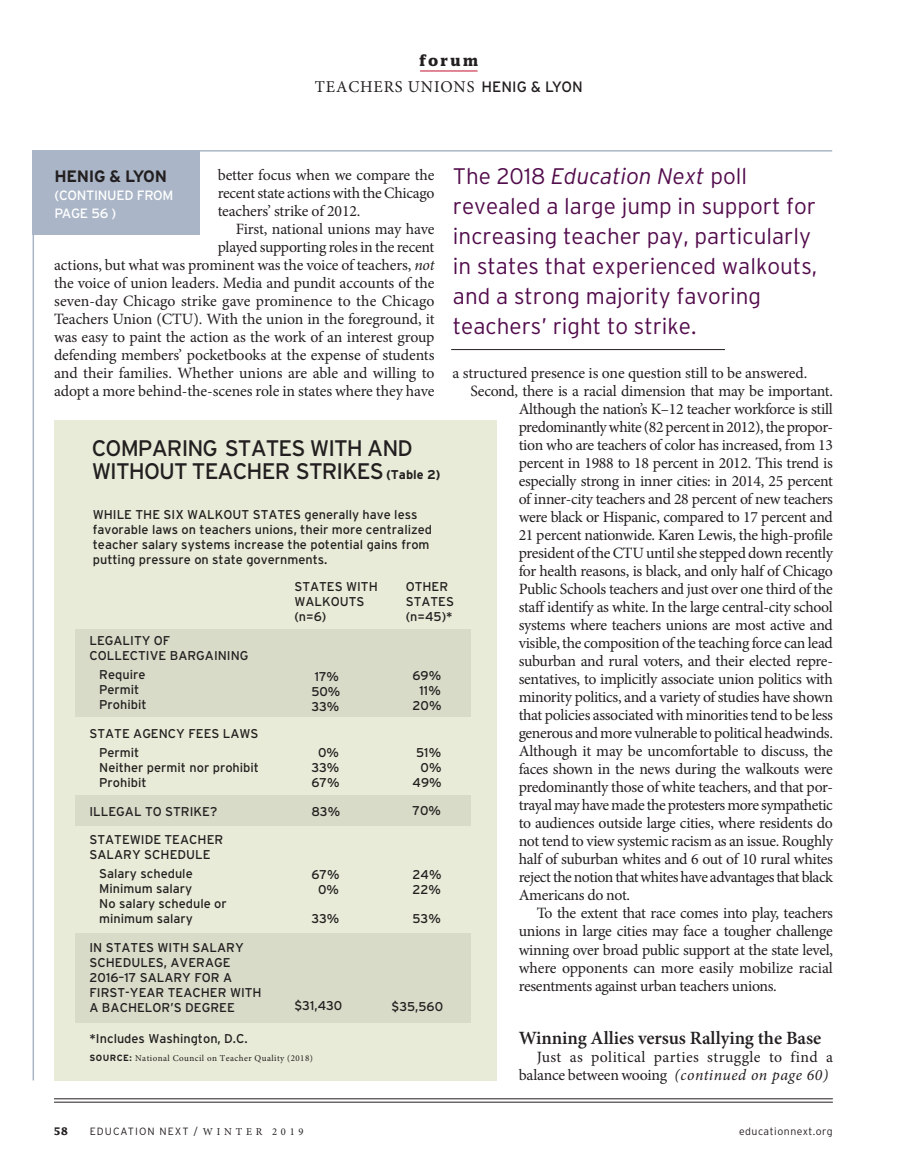
<style>
.page{position:relative;width:905px;height:1175px;background:#fff}
.page>*{position:absolute;margin:0;border:0;box-sizing:border-box;transform-origin:0 0}
.t1{font:300 22.5px/30px "Interstate";color:#530d4d}
.t2{font:22.5px/22.5px "Interstate";letter-spacing:-.04em;color:#231f20}
.t3{font:600 18.75px "Minion Pro";letter-spacing:-.005em;color:#231f20}
.t4{font:16.5px "Minion Pro";letter-spacing:.05em;color:#231f20}
.t5{font:700 16.5px "Interstate";letter-spacing:-.02em;color:#231f20}
.t6{font:15.75px/18px "Minion Pro";letter-spacing:-.02em;color:#231f20;text-align:justify}
.t7{font:15.75px/18px "Minion Pro";letter-spacing:.02em;color:#231f20}
.t8{font:italic 15.75px "Minion Pro";letter-spacing:.03em;color:#231f20}
.t9{font:700 15px "Lucida";letter-spacing:.12em;color:#231f20}
.t10{font:13.5px/18px "Interstate";letter-spacing:-.02em;color:#fff}
.t11{font:12.75px/15px "Interstate";color:#231f20}
.t12{font:300 10.5px "Interstate";letter-spacing:.1em;color:#231f20}
.t13{font:300 10.5px "Interstate";letter-spacing:.05em;color:#231f20}
.t14{font:700 10.5px "Lucida";color:#231f20}
.t15{font:9px "Minion Pro";letter-spacing:.05em;color:#231f20}
.s1{font-family:"Interstate";font-size:15px}
.s2{font-style:italic}
.s3{font-weight:700;font-size:12.75px}
.s4{font-family:"Interstate";font-weight:700}
.s5{font-family:"Minion Pro";font-weight:400}
</style>
<div class="page">
<hr style="left:420px;top:71px;width:57px;height:1px;background:#c3102e">
<hr style="left:54px;top:1101px;width:778px;height:1px;background:#231f20">
<hr style="left:54px;top:1098px;width:778px;height:1px;background:#231f20">
<hr style="left:33px;top:150px;width:799px;height:2px;background:#aab6c7">
<hr style="left:33px;top:150px;width:1px;height:930px;background:#aab6c7">
<div style="left:33px;top:150px;width:167px;height:85px;background:#aab6c7"></div>
<div style="left:54px;top:419px;width:442px;height:661px;background:#e8ebd7"></div>
<div style="left:76px;top:629px;width:395px;height:87px;background:#d8dbc8"></div>
<div style="left:76px;top:933px;width:395px;height:89px;background:#d8dbc8"></div>
<div style="left:76px;top:795px;width:395px;height:31px;background:#d8dbc8"></div>
<hr style="left:451px;top:349px;width:274px;height:1px;background:#231f20">
<p class="t9" style="left:419px;top:52px;width:61px">forum</p>
<p class="t4" style="left:315px;top:75px;width:269px">TEACHERS UNIONS <span class="s1">HENIG &amp; LYON</span></p>
<h1 class="t1" style="left:453px;top:161px;width:366px">The 2018 <span class="s2">Education Next</span> poll revealed a large jump in support for increasing teacher pay, particularly in states that experienced walkouts, and a strong majority favoring teachers’ right to strike.</h1>
<p class="t6" style="left:218px;top:166px;width:218px">better focus when we compare the recent state actions with the Chicago teachers’ strike of 2012.</p>
<p class="t6" style="left:54px;top:220px;width:382px;text-align:right">First, national unions may have<br>played supporting roles in the recent<br>actions, but what was prominent was the voice of teachers, <span class="s2">not </span>the voice of union leaders. Media and pundit accounts of the seven-day Chicago strike gave prominence to the Chicago Teachers Union (CTU). With the union in the foreground, it was easy to paint the action as the work of an interest group defending members’ pocketbooks at the expense of students and their families. Whether unions are able and willing to adopt a more behind-the-scenes role in states where they have</p>
<p class="t5" style="left:54px;top:167px;width:114px">HENIG &amp; LYON</p>
<p class="t10" style="left:54px;top:186px;width:121px">(CONTINUED FROM<br>PAGE 56 )</p>
<p class="t6" style="left:452px;top:364px;width:356px">a structured presence is one question still to be answered.</p>
<p class="t6" style="left:470px;top:382px;width:364px">Second, there is a racial dimension that may be important.</p>
<p class="t6" style="left:518px;top:400px;width:316px">Although the nation’s K–12 teacher workforce is still</p>
<p class="t6" style="left:518px;top:418px;width:316px">predominantly white (82 percent in 2012), the propor-</p>
<p class="t6" style="left:518px;top:436px;width:316px">tion who are teachers of color has increased, from 13</p>
<p class="t6" style="left:518px;top:454px;width:316px">percent in 1988 to 18 percent in 2012. This trend is</p>
<p class="t6" style="left:518px;top:472px;width:316px">especially strong in inner cities: in 2014, 25 percent</p>
<p class="t6" style="left:518px;top:490px;width:316px">of inner-city teachers and 28 percent of new teachers</p>
<p class="t6" style="left:518px;top:508px;width:316px">were black or Hispanic, compared to 17 percent and</p>
<p class="t6" style="left:518px;top:526px;width:316px">21 percent nationwide. Karen Lewis, the high-profile</p>
<p class="t6" style="left:518px;top:544px;width:316px">president of the CTU until she stepped down recently</p>
<p class="t6" style="left:518px;top:562px;width:316px">for health reasons, is black, and only half of Chicago</p>
<p class="t6" style="left:518px;top:580px;width:316px">Public Schools teachers and just over one third of the</p>
<p class="t6" style="left:518px;top:598px;width:316px">staff identify as white. In the large central-city school</p>
<p class="t6" style="left:518px;top:616px;width:316px">systems where teachers unions are most active and</p>
<p class="t6" style="left:518px;top:634px;width:316px">visible, the composition of the teaching force can lead</p>
<p class="t6" style="left:518px;top:652px;width:316px">suburban and rural voters, and their elected repre-</p>
<p class="t6" style="left:518px;top:670px;width:316px">sentatives, to implicitly associate union politics with</p>
<p class="t6" style="left:518px;top:688px;width:316px">minority politics, and a variety of studies have shown</p>
<p class="t6" style="left:518px;top:706px;width:316px">that policies associated with minorities tend to be less</p>
<p class="t6" style="left:518px;top:724px;width:316px">generous and more vulnerable to political headwinds.</p>
<p class="t6" style="left:518px;top:742px;width:316px">Although it may be uncomfortable to discuss, the</p>
<p class="t6" style="left:518px;top:760px;width:316px">faces shown in the news during the walkouts were</p>
<p class="t6" style="left:518px;top:778px;width:316px">predominantly those of white teachers, and that por-</p>
<p class="t6" style="left:518px;top:796px;width:316px">trayal may have made the protesters more sympathetic</p>
<p class="t6" style="left:518px;top:814px;width:316px">to audiences outside large cities, where residents do</p>
<p class="t6" style="left:518px;top:832px;width:316px">not tend to view systemic racism as an issue. Roughly</p>
<p class="t6" style="left:518px;top:850px;width:316px">half of suburban whites and 6 out of 10 rural whites</p>
<p class="t6" style="left:518px;top:868px;width:316px">reject the notion that whites have advantages that black</p>
<p class="t6" style="left:518px;top:886px;width:113px">Americans do not.</p>
<p class="t6" style="left:536px;top:904px;width:298px">To the extent that race comes into play, teachers</p>
<p class="t6" style="left:518px;top:922px;width:315px">unions in large cities may face a tougher challenge</p>
<p class="t6" style="left:518px;top:940px;width:316px">winning over broad public support at the state level,</p>
<p class="t6" style="left:518px;top:958px;width:316px">where opponents can more easily mobilize racial</p>
<p class="t6" style="left:518px;top:976px;width:259px">resentments against urban teachers unions.</p>
<p class="t3" style="left:518px;top:1027px;width:304px">Winning Allies versus Rallying the Base</p>
<p class="t7" style="left:518px;top:1048px;width:316px;text-indent:18px">Just as political parties struggle to find a balance between wooing</p>
<h1 class="t2" style="left:92px;top:437px;width:349px">COMPARING STATES WITH AND<br>WITHOUT TEACHER STRIKES <span class="s3">(Table 2)</span></h1>
<p class="t11" style="left:93px;top:506px;width:341px">WHILE THE SIX WALKOUT STATES generally have less favorable laws on teachers unions, their more centralized teacher salary systems increase the potential gains from putting pressure on state governments.</p>
<p class="t11" style="left:294px;top:578px;width:85px">STATES WITH<br>WALKOUTS (n=6)</p>
<p class="t11" style="left:406px;top:579px;width:50px">OTHER<br>STATES (n=45)*</p>
<p class="t11" style="left:89px;top:633px;width:160px">LEGALITY OF<br>COLLECTIVE BARGAINING</p>
<p class="t11" style="left:99px;top:667px;width:49px">Require<br>Permit<br>Prohibit</p>
<p class="t11" style="left:99px;top:723px;width:161px;line-height:19.4px;text-indent:-10px">STATE AGENCY FEES LAWS<br>Permit</p>
<p class="t11" style="left:99px;top:760px;width:161px">Neither permit nor prohibit<br>Prohibit</p>
<p class="t11" style="left:89px;top:803px;width:129px">ILLEGAL TO STRIKE?</p>
<p class="t11" style="left:89px;top:832px;width:135px">STATEWIDE TEACHER<br>SALARY SCHEDULE</p>
<p class="t11" style="left:99px;top:866px;width:129px">Salary schedule<br>Minimum salary<br>No salary schedule or minimum salary</p>
<p class="t11" style="left:89px;top:939px;width:174px">IN STATES WITH SALARY<br>SCHEDULES, AVERAGE<br>2016–17 SALARY FOR A<br>FIRST-YEAR TEACHER WITH<br>A BACHELOR’S DEGREE</p>
<p class="t11" style="left:412px;top:668px;width:30px;text-align:center">69%<br>11%<br>20%</p>
<p class="t11" style="left:412px;top:744px;width:31px;text-align:right">51%<br>0%<br>49%</p>
<p class="t11" style="left:412px;top:803px;width:30px">70%</p>
<p class="t11" style="left:311px;top:669px;width:31px;text-align:justify">17% 50% 33%</p>
<p class="t11" style="left:311px;top:745px;width:30px;text-align:center">0%<br>33%<br>67%</p>
<p class="t11" style="left:311px;top:803px;width:30px">83%</p>
<p class="t11" style="left:311px;top:867px;width:30px;text-align:center">67%<br>0%</p>
<p class="t11" style="left:311px;top:910px;width:30px">33%</p>
<p class="t11" style="left:412px;top:867px;width:31px">24%<br>22%</p>
<p class="t11" style="left:412px;top:910px;width:30px">53%</p>
<p class="t11" style="left:294px;top:998px;width:49px">$31,430</p>
<p class="t11" style="left:391px;top:999px;width:53px">$35,560</p>
<p class="t11" style="left:90px;top:1031px;width:160px">*Includes Washington, D.C.</p>
<p class="t15" style="left:90px;top:1052px;width:225px"><span class="s4">SOURCE:</span> National Council on Teacher Quality (20 18 )</p>
<p class="t8" style="left:674px;top:1064px;width:155px">(continued on page 60)</p>
<p class="t14" style="left:54px;top:1124px;width:12px">58</p>
<p class="t12" style="left:90px;top:1125px;width:214px">EDUCATION NEXT / <span class="s5">W I N T E R 2 0 1 9</span></p>
<p class="t13" style="left:739px;top:1125px;width:95px">educationnext.org</p>
</div>
